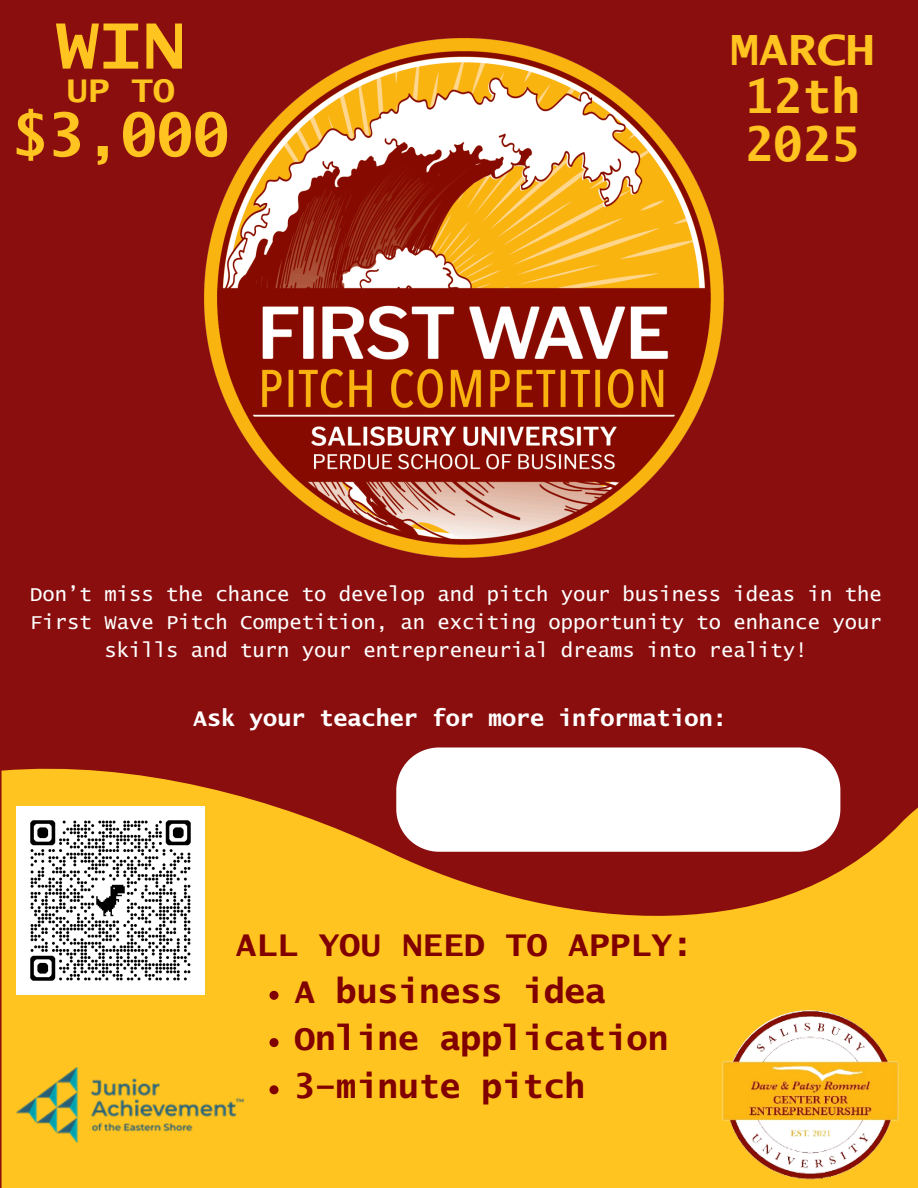
<style>
.page{position:relative;width:918px;height:1188px;background:#8b0e0e}
.page>*{position:absolute;margin:0;border:0;box-sizing:border-box;transform-origin:0 0}
.t1{font:700 72px "Lucida Console W1 G";color:#ffc420}
.t2{font:700 60px "Lucida Console W1 G";color:#ffc420}
.t3{font:700 48px/48.3px "Lucida Console W1 G";color:#ffc420;text-align:center}
.t4{font:700 36px "Lucida Console W1 G";color:#ffc420}
.t5{font:700 34.5px "Lucida Console W1 G";color:#800000}
.t6{font:700 23.4px "Lucida Console W1 G";color:#fff}
.t7{font:20.55px/28.2px "Lucida Console W1 G";color:#fff;text-align:center}
</style>
<div class="page">
<svg style="left:2px;top:768px;width:916px;height:420px;background:#eeaa1d"></svg>
<img style="left:714px;top:1010px;width:190px;height:171px">
<img style="left:17px;top:807px;width:188px;height:188px">
<div style="left:396px;top:747px;width:444px;height:105px;background:#fff"></div>
<img style="left:204px;top:38px;width:520px;height:520px">
<img style="left:17px;top:1068px;width:230px;height:75px">
<svg style="left:270px;top:991px;width:9px;height:9px"></svg>
<svg style="left:270px;top:1038px;width:9px;height:9px"></svg>
<svg style="left:270px;top:1085px;width:9px;height:9px"></svg>
<h3 class="t1" style="left:56px;top:12px;width:132px">WIN</h3>
<p class="t3" style="left:730px;top:27px;width:146px">MARCH<br>12th<br>2025</p>
<p class="t4" style="left:67px;top:74px;width:110px">UP TO</p>
<p class="t2" style="left:12px;top:109px;width:218px">$3,000</p>
<p class="t7" style="left:30px;top:581px;width:853px">Don’t miss the chance to develop and pitch your business ideas in the<br>First Wave Pitch Competition, an exciting opportunity to enhance your skills and turn your entrepreneurial dreams into reality!</p>
<p class="t6" style="left:193px;top:708px;width:535px">Ask your teacher for more information:</p>
<h6 class="t5" style="left:236px;top:929px;width:459px">ALL YOU NEED TO APPLY:</h6>
<p class="t5" style="left:294px;top:976px;width:313px">A business idea</p>
<p class="t5" style="left:294px;top:1023px;width:376px">Online application</p>
<h4 class="t5" style="left:294px;top:1070px;width:292px">3-minute pitch</h4>
</div>
